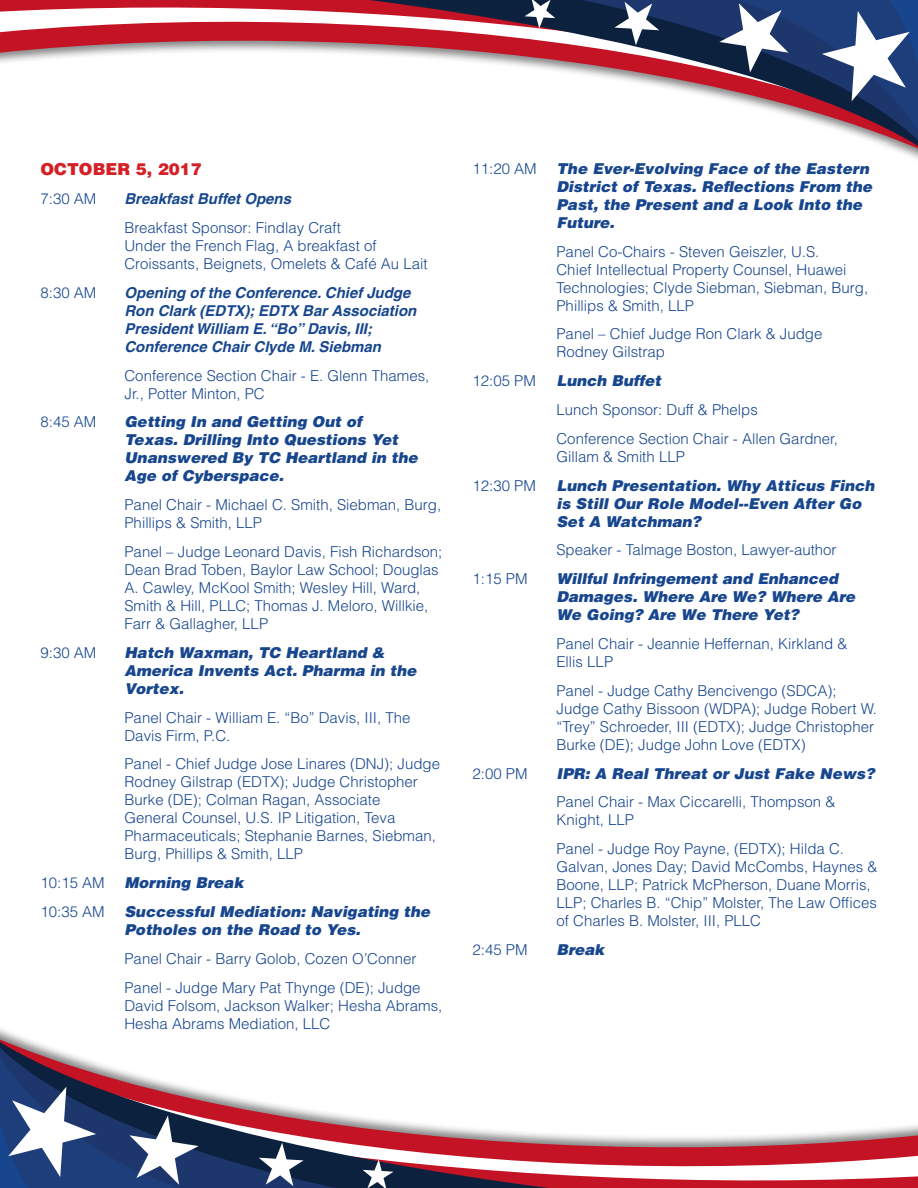
<style>
.page{position:relative;width:918px;height:1188px;background:#fff}
.page>*{position:absolute;margin:0;border:0;box-sizing:border-box;transform-origin:0 0}
.t1{font:900 16.5px "Helvetica";color:#d52027}
.t2{font:300 15px/18px "Helvetica";color:#17468e}
.t3{font:italic 900 15px/18px "Helvetica";color:#17468e}
.t4{font:italic 700 15px/18px "Helvetica";color:#17468e}
</style>
<div class="page">
<svg style="left:0;top:0;width:267px;height:63px"></svg>
<svg style="left:267px;top:0;width:219px;height:62px"></svg>
<svg style="left:486px;top:0;width:184px;height:88px"></svg>
<svg style="left:614px;top:2px;width:45px;height:43px"></svg>
<svg style="left:524px;top:0;width:31px;height:28px"></svg>
<svg style="left:670px;top:0;width:248px;height:155px"></svg>
<svg style="left:651px;top:1125px;width:267px;height:63px"></svg>
<svg style="left:432px;top:1125px;width:219px;height:63px"></svg>
<svg style="left:248px;top:1100px;width:184px;height:88px"></svg>
<svg style="left:259px;top:1143px;width:45px;height:43px"></svg>
<svg style="left:363px;top:1160px;width:31px;height:28px"></svg>
<svg style="left:0;top:1033px;width:248px;height:155px"></svg>
<p class="t1" style="left:40px;top:159px;width:163px">OCTOBER 5, 2017</p>
<p class="t2" style="left:40px;top:189px;width:57px">7:30 AM</p>
<p class="t4" style="left:124px;top:190px;width:168px">Breakfast Buffet Opens</p>
<p class="t2" style="left:124px;top:218px;width:305px">Breakfast Sponsor: Findlay Craft<br>Under the French Flag, A breakfast of<br>Croissants, Beignets, Omelets &amp; Café Au Lait</p>
<p class="t2" style="left:40px;top:283px;width:57px">8:30 AM</p>
<p class="t4" style="left:124px;top:283px;width:293px">Opening of the Conference. Chief Judge Ron Clark (EDTX); EDTX Bar Association President William E. “Bo” Davis, III; Conference Chair Clyde M. Siebman</p>
<p class="t2" style="left:124px;top:366px;width:306px">Conference Section Chair - E. Glenn Thames,<br>Jr., Potter Minton, PC</p>
<p class="t2" style="left:40px;top:413px;width:57px">8:45 AM</p>
<p class="t3" style="left:124px;top:413px;width:295px">Getting In and Getting Out of<br>Texas. Drilling Into Questions Yet<br>Unanswered By TC Heartland in the<br>Age of Cyberspace.</p>
<p class="t2" style="left:124px;top:495px;width:318px">Panel Chair - Michael C. Smith, Siebman, Burg,<br>Phillips &amp; Smith, LLP</p>
<p class="t2" style="left:124px;top:542px;width:319px">Panel – Judge Leonard Davis, Fish Richardson; Dean Brad Toben, Baylor Law School; Douglas A. Cawley, McKool Smith; Wesley Hill, Ward, Smith &amp; Hill, PLLC; Thomas J. Meloro, Willkie, Farr &amp; Gallagher, LLP</p>
<p class="t2" style="left:40px;top:643px;width:57px">9:30 AM</p>
<p class="t3" style="left:124px;top:643px;width:293px">Hatch Waxman, TC Heartland &amp;<br>America Invents Act. Pharma in the<br>Vortex.</p>
<p class="t2" style="left:124px;top:708px;width:287px">Panel Chair - William E. “Bo” Davis, III, The<br>Davis Firm, P.C.</p>
<p class="t2" style="left:124px;top:755px;width:317px">Panel - Chief Judge Jose Linares (DNJ); Judge Rodney Gilstrap (EDTX); Judge Christopher Burke (DE); Colman Ragan, Associate<br>General Counsel, U.S. IP Litigation, Teva Pharmaceuticals; Stephanie Barnes, Siebman, Burg, Phillips &amp; Smith, LLP</p>
<p class="t2" style="left:40px;top:873px;width:66px">10:15 AM</p>
<p class="t3" style="left:124px;top:873px;width:121px">Morning Break</p>
<p class="t2" style="left:40px;top:902px;width:66px">10:35 AM</p>
<p class="t3" style="left:124px;top:902px;width:307px">Successful Mediation: Navigating the<br>Potholes on the Road to Yes.</p>
<p class="t2" style="left:124px;top:944px;width:298px;line-height:28.8px">Panel Chair - Barry Golob, Cozen O’Conner<br>Panel - Judge Mary Pat Thynge (DE); Judge</p>
<p class="t2" style="left:124px;top:996px;width:319px">David Folsom, Jackson Walker; Hesha Abrams,<br>Hesha Abrams Mediation, LLC</p>
<p class="t2" style="left:472px;top:159px;width:66px">11:20 AM</p>
<p class="t3" style="left:556px;top:159px;width:317px">The Ever-Evolving Face of the Eastern<br>District of Texas. Reflections From the<br>Past, the Present and a Look Into the<br>Future.</p>
<p class="t2" style="left:556px;top:242px;width:313px">Panel Co-Chairs - Steven Geiszler, U.S.<br>Chief Intellectual Property Counsel, Huawei Technologies; Clyde Siebman, Siebman, Burg, Phillips &amp; Smith, LLP</p>
<p class="t2" style="left:556px;top:325px;width:267px">Panel – Chief Judge Ron Clark &amp; Judge<br>Rodney Gilstrap</p>
<p class="t2" style="left:472px;top:371px;width:65px">12:05 PM</p>
<p class="t3" style="left:556px;top:371px;width:106px">Lunch Buffet</p>
<p class="t2" style="left:556px;top:395px;width:283px;line-height:28.8px">Lunch Sponsor: Duff &amp; Phelps<br>Conference Section Chair - Allen Gardner,</p>
<p class="t2" style="left:556px;top:447px;width:130px">Gillam &amp; Smith LLP</p>
<p class="t2" style="left:472px;top:476px;width:65px">12:30 PM</p>
<p class="t3" style="left:556px;top:476px;width:320px">Lunch Presentation. Why Atticus Finch is Still Our Role Model--Even After Go<br>Set A Watchman?</p>
<p class="t2" style="left:556px;top:541px;width:282px">Speaker - Talmage Boston, Lawyer-author</p>
<p class="t2" style="left:472px;top:569px;width:57px">1:15 PM</p>
<p class="t3" style="left:556px;top:569px;width:300px">Willful Infringement and Enhanced<br>Damages. Where Are We? Where Are<br>We Going? Are We There Yet?</p>
<p class="t2" style="left:556px;top:634px;width:292px">Panel Chair - Jeannie Heffernan, Kirkland &amp;<br>Ellis LLP</p>
<p class="t2" style="left:556px;top:681px;width:322px">Panel - Judge Cathy Bencivengo (SDCA); Judge Cathy Bissoon (WDPA); Judge Robert W. “Trey” Schroeder, III (EDTX); Judge Christopher Burke (DE); Judge John Love (EDTX)</p>
<p class="t2" style="left:472px;top:764px;width:57px">2:00 PM</p>
<p class="t3" style="left:556px;top:764px;width:320px">IPR: A Real Threat or Just Fake News?</p>
<p class="t2" style="left:556px;top:793px;width:280px">Panel Chair - Max Ciccarelli, Thompson &amp;<br>Knight, LLP</p>
<p class="t2" style="left:556px;top:839px;width:322px">Panel - Judge Roy Payne, (EDTX); Hilda C.<br>Galvan, Jones Day; David McCombs, Haynes &amp; Boone, LLP; Patrick McPherson, Duane Morris, LLP; Charles B. “Chip” Molster, The Law Offices of Charles B. Molster, III, PLLC</p>
<p class="t2" style="left:472px;top:940px;width:57px">2:45 PM</p>
<p class="t3" style="left:556px;top:940px;width:50px">Break</p>
</div>
